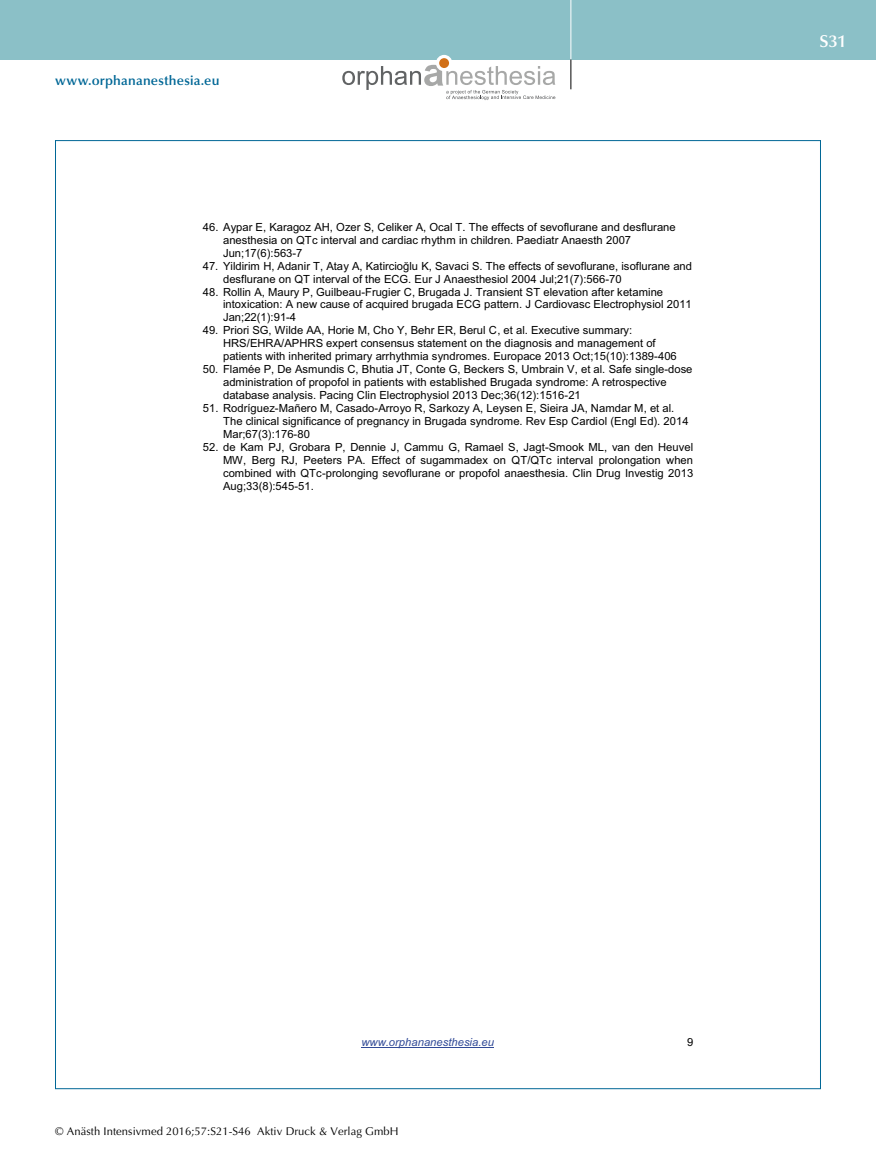
<style>
.page{position:relative;width:876px;height:1174px;background:#fff}
.page>*{position:absolute;margin:0;border:0;box-sizing:border-box;transform-origin:0 0}
.t1{font:600 17.25px "Optima";color:#fff}
.t2{font:600 13.5px "Optima";letter-spacing:.015em;color:#006796}
.t3{font:11.25px/12.9px "Arial";color:#000}
.t4{font:11.25px/12.9px "Arial";color:#000}
.t5{font:11.25px "Optima";letter-spacing:.005em;color:#000}
.t6{font:italic 11.25px "Arial";color:#314a97}
.s1{font-style:inherit}
</style>
<div class="page">
<div style="left:0;top:0;width:876px;height:60px;background:#8bc0c7"></div>
<hr style="left:571px;top:0;width:1px;height:60px;background:#fff">
<svg style="left:571px;top:60px;width:1px;height:29px"></svg>
<svg style="left:436px;top:55px;width:16px;height:16px"></svg>
<div style="left:439px;top:58px;width:10px;height:10px;background:#d17018;border-radius:50%"></div>
<svg style="left:342px;top:65px;width:213px;height:35px"></svg>
<hr style="left:361px;top:1047px;width:133px;height:1px;background:#314a97">
<p class="t2" style="left:55px;top:73px;width:166px">www.orphananesthesia.eu</p>
<p class="t3" style="left:223px;top:220px;width:454px;text-indent:-20px">46. Aypar E, Karagoz AH, Ozer S, Celiker A, Ocal T. The effects of sevoflurane and desflurane anesthesia on QTc interval and cardiac rhythm in children. Paediatr Anaesth 2007<br>Jun;17(6):563-7</p>
<p class="t4" style="left:223px;top:259px;width:470px;text-indent:-20px"><span class="s1">47. Yild</span>irim H, Adanir T, Atay A, Katircioğlu K, Savaci S. The effects of sevoflurane, isoflurane and <span class="s1">desflurane on QT interval of the ECG. Eur J Anaesthesiol 2004 Jul;21(7):566-70</span></p>
<p class="t3" style="left:223px;top:285px;width:470px;text-indent:-20px">48. Rollin A, Maury P, Guilbeau-Frugier C, Brugada J. Transient ST elevation after ketamine intoxication: A new cause of acquired brugada ECG pattern. J Cardiovasc Electrophysiol 2011<br>Jan;22(1):91-4</p>
<p class="t3" style="left:223px;top:324px;width:455px;text-indent:-20px">49. Priori SG, Wilde AA, Horie M, Cho Y, Behr ER, Berul C, et al. Executive summary:<br>HRS/EHRA/APHRS expert consensus statement on the diagnosis and management of patients with inherited primary arrhythmia syndromes. Europace 2013 Oct;15(10):1389-406</p>
<p class="t3" style="left:223px;top:363px;width:471px;text-indent:-20px">50. Flamée P, De Asmundis C, Bhutia JT, Conte G, Beckers S, Umbrain V, et al. Safe single-dose administration of propofol in patients with established Brugada syndrome: A retrospective database analysis. Pacing Clin Electrophysiol 2013 Dec;36(12):1516-21</p>
<p class="t3" style="left:223px;top:402px;width:467px;text-indent:-20px">51. Rodríguez-Mañero M, Casado-Arroyo R, Sarkozy A, Leysen E, Sieira JA, Namdar M, et al.<br>The clinical significance of pregnancy in Brugada syndrome. Rev Esp Cardiol (Engl Ed). 2014<br>Mar;67(3):176-80</p>
<p class="t3" style="left:223px;top:441px;width:472px;text-align:justify;text-indent:-20px">52. de Kam PJ, Grobara P, Dennie J, Cammu G, Ramael S, Jagt-Smook ML, van den Heuvel MW, Berg RJ, Peeters PA. Effect of sugammadex on QT/QTc interval prolongation when combined with QTc-prolonging sevoflurane or propofol anaesthesia. Clin Drug Investig 2013<br>Aug;33(8):545-51.</p>
<h1 class="t1" style="left:819px;top:31px;width:28px">S31</h1>
<p class="t6" style="left:361px;top:1035px;width:134px">www.orphananesthesia.eu</p>
<p class="t3" style="left:687px;top:1036px;width:8px">9</p>
<p class="t5" style="left:55px;top:1125px;width:345px">© Anästh Intensivmed 2016;57:S21-S46 Aktiv Druck &amp; Verlag GmbH</p>
</div>
